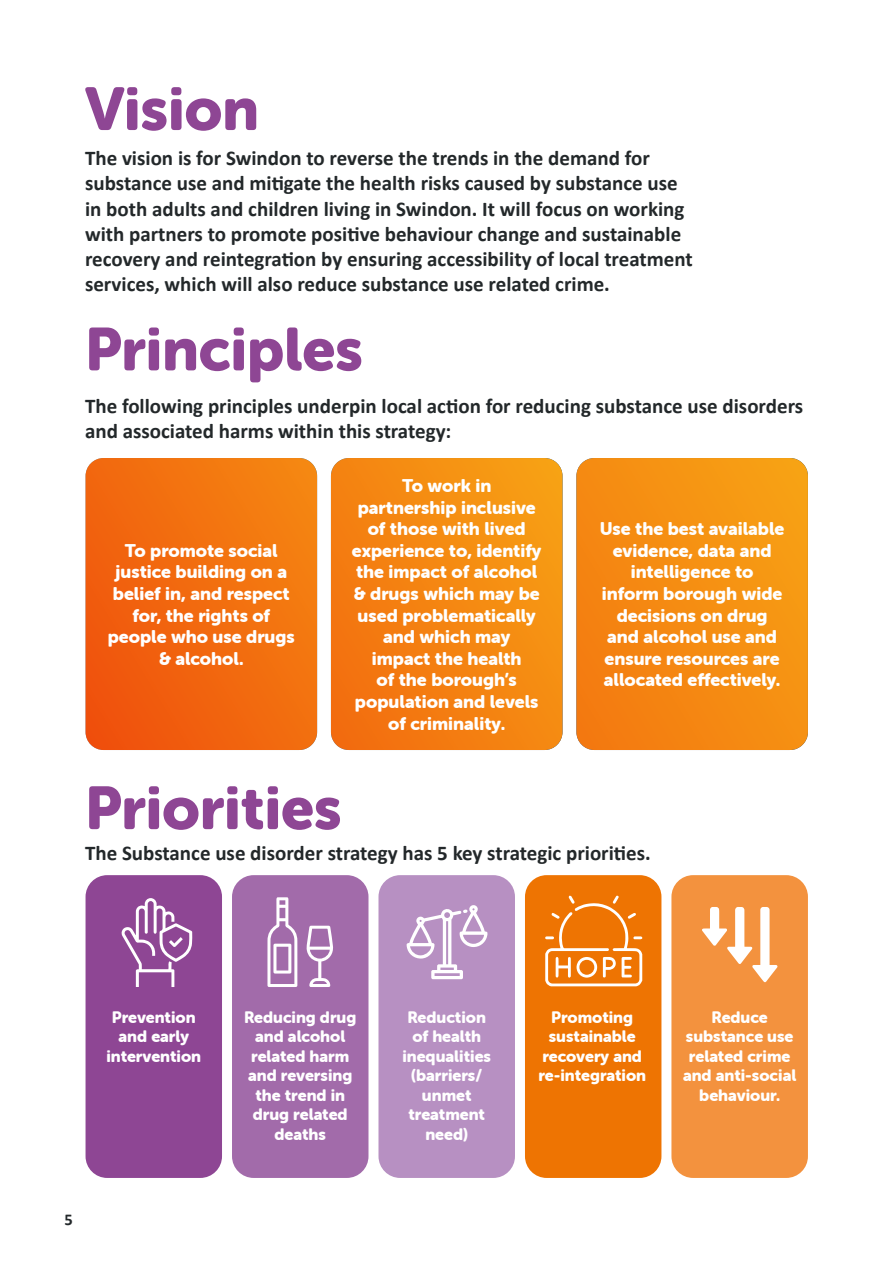
<style>
.page{position:relative;width:893px;height:1263px;background:#fff}
.page>*{position:absolute;margin:0;border:0;box-sizing:border-box;transform-origin:0 0}
.t1{font:60px "Museo Sans Rounded 900";color:#8e4694}
.t2{font:700 21px/25.2px "Calibri";color:#23282a}
.t3{font:18px/21.6px "Museo Sans Rounded 900";color:#fff;text-align:center}
.t4{font:700 16.5px "Calibri";color:#23282a}
.t5{font:16.2px/19.5px "Museo Sans Rounded 900";color:#fff;text-align:center}
</style>
<div class="page">
<svg style="left:86px;top:458px;width:231px;height:292px;background:#f26b0f"></svg>
<svg style="left:331px;top:458px;width:231px;height:292px;background:#f48612"></svg>
<svg style="left:576px;top:458px;width:232px;height:292px;background:#f38e15"></svg>
<div style="left:86px;top:875px;width:136px;height:303px;background:#8e4694;border-radius:22px"></div>
<div style="left:232px;top:875px;width:136px;height:303px;background:#a26baa;border-radius:22px"></div>
<div style="left:378px;top:875px;width:137px;height:303px;background:#b790c2;border-radius:22px"></div>
<div style="left:525px;top:875px;width:136px;height:303px;background:#ee7402;border-radius:22px"></div>
<div style="left:671px;top:875px;width:137px;height:303px;background:#f3923e;border-radius:22px"></div>
<svg style="left:702px;top:907px;width:76px;height:75px"></svg>
<svg style="left:545px;top:895px;width:97px;height:91px"></svg>
<svg style="left:121px;top:898px;width:71px;height:89px"></svg>
<svg style="left:306px;top:926px;width:27px;height:61px"></svg>
<svg style="left:267px;top:897px;width:30px;height:90px"></svg>
<svg style="left:407px;top:905px;width:80px;height:74px"></svg>
<h1 class="t1" style="left:85px;top:75px;width:175px">Vision</h1>
<p class="t2" style="left:85px;top:146px;width:609px">The vision is for Swindon to reverse the trends in the demand for substance use and mitigate the health risks caused by substance use in both adults and children living in Swindon. It will focus on working with partners to promote positive behaviour change and sustainable recovery and reintegration by ensuring accessibility of local treatment services, which will also reduce substance use related crime.</p>
<h1 class="t1" style="left:85px;top:315px;width:279px">Principles</h1>
<p class="t2" style="left:85px;top:394px;width:720px">The following principles underpin local action for reducing substance use disorders and associated harms within this strategy:</p>
<p class="t3" style="left:108px;top:540px;width:189px">To promote social justice building on a belief in, and respect for, the rights of people who use drugs &amp; alcohol.</p>
<p class="t3" style="left:352px;top:475px;width:191px">To work in partnership inclusive of those with lived experience to, identify the impact of alcohol &amp; drugs which may be used problematically and which may impact the health<br>of the borough’s population and levels of criminality.</p>
<h1 class="t1" style="left:85px;top:774px;width:258px">Priorities</h1>
<p class="t3" style="left:600px;top:518px;width:186px">Use the best available evidence, data and intelligence to<br>inform borough wide decisions on drug and alcohol use and ensure resources are allocated effectively.</p>
<p class="t2" style="left:85px;top:840px;width:567px">The Substance use disorder strategy has 5 key strategic priorities.</p>
<p class="t4" style="left:64px;top:1209px;width:10px">5</p>
<p class="t5" style="left:106px;top:1007px;width:96px">Prevention and early intervention</p>
<p class="t5" style="left:244px;top:1007px;width:114px">Reducing drug and alcohol related harm and reversing the trend in drug related deaths</p>
<p class="t5" style="left:402px;top:1007px;width:90px">Reduction of health inequalities (barriers/ unmet treatment need)</p>
<p class="t5" style="left:538px;top:1007px;width:109px">Promoting sustainable recovery and re-integration</p>
<p class="t5" style="left:683px;top:1007px;width:115px">Reduce substance use related crime and anti-social behaviour.</p>
</div>
